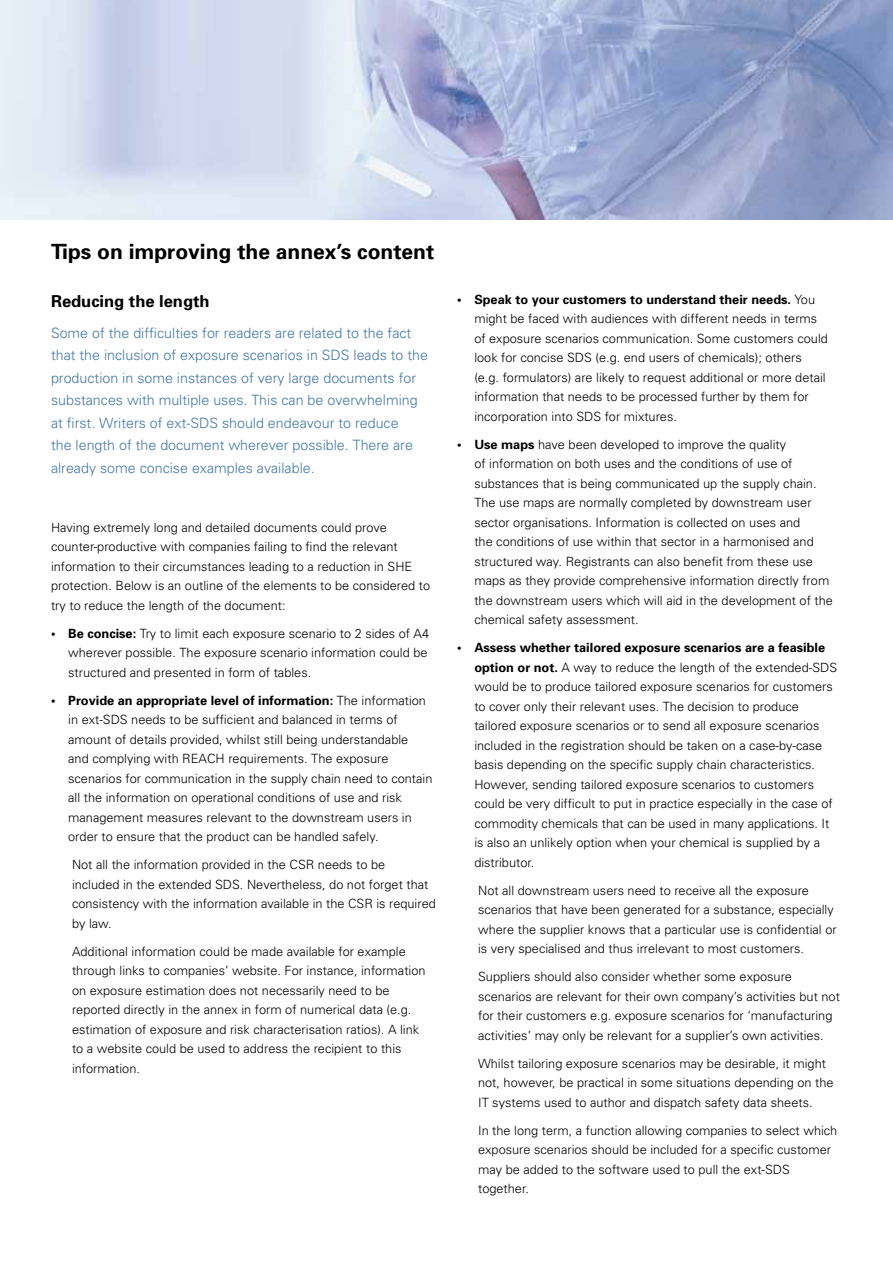
<style>
.page{position:relative;width:893px;height:1263px;background:#fff}
.page>*{position:absolute;margin:0;border:0;box-sizing:border-box;transform-origin:0 0}
.t1{font:700 21px "Univers";color:#000}
.t2{font:700 16.5px "Univers";color:#000}
.t3{font:300 14.25px/22.5px "Univers";color:#4577a7}
.t4{font:300 12.75px/19.5px "Univers";color:#000}
.s1{font-weight:700}
</style>
<div class="page">
<img style="left:0;top:0;width:893px;height:219px">
<h1 class="t1" style="left:51px;top:238px;width:385px">Tips on improving the annex’s content</h1>
<p class="t2" style="left:51px;top:290px;width:160px">Reducing the length</p>
<p class="t3" style="left:51px;top:321px;width:378px">Some of the difficulties for readers are related to the fact that the inclusion of exposure scenarios in SDS leads to the production in some instances of very large documents for substances with multiple uses. This can be overwhelming at first. Writers of ext-SDS should endeavour to reduce<br>the length of the document wherever possible. There are already some concise examples available.</p>
<p class="t4" style="left:51px;top:517px;width:381px">Having extremely long and detailed documents could prove counter-productive with companies failing to find the relevant information to their circumstances leading to a reduction in SHE protection. Below is an outline of the elements to be considered to try to reduce the length of the document:</p>
<p class="t4" style="left:68px;top:623px;width:362px;text-indent:-17px"><span class="s1">• Be concise:</span> Try to limit each exposure scenario to 2 sides of A4 wherever possible. The exposure scenario information could be structured and presented in form of tables.</p>
<p class="t4" style="left:68px;top:690px;width:366px;text-indent:-17px"><span class="s1">• Provide an appropriate level of information:</span> The information in ext-SDS needs to be sufficient and balanced in terms of amount of details provided, whilst still being understandable<br>and complying with REACH requirements. The exposure scenarios for communication in the supply chain need to contain all the information on operational conditions of use and risk management measures relevant to the downstream users in order to ensure that the product can be handled safely.</p>
<p class="t4" style="left:72px;top:855px;width:365px">Not all the information provided in the CSR needs to be included in the extended SDS. Nevertheless, do not forget that consistency with the information available in the CSR is required by law.</p>
<p class="t4" style="left:72px;top:941px;width:355px">Additional information could be made available for example through links to companies’ website. For instance, information on exposure estimation does not necessarily need to be reported directly in the annex in form of numerical data (e.g. estimation of exposure and risk characterisation ratios). A link to a website could be used to address the recipient to this information.</p>
<p class="t4" style="left:474px;top:289px;width:355px;text-indent:-17px"><span class="s1">• Speak to your customers to understand their needs.</span> You might be faced with audiences with different needs in terms of exposure scenarios communication. Some customers could look for concise SDS (e.g. end users of chemicals); others (e.g. formulators) are likely to request additional or more detail information that needs to be processed further by them for incorporation into SDS for mixtures.</p>
<p class="t4" style="left:474px;top:434px;width:360px;text-indent:-17px"><span class="s1">• Use maps</span> have been developed to improve the quality<br>of information on both uses and the conditions of use of substances that is being communicated up the supply chain.<br>The use maps are normally completed by downstream user sector organisations. Information is collected on uses and<br>the conditions of use within that sector in a harmonised and structured way. Registrants can also benefit from these use maps as they provide comprehensive information directly from the downstream users which will aid in the development of the chemical safety assessment.</p>
<p class="t4" style="left:474px;top:637px;width:364px;text-indent:-17px"><span class="s1">• Assess whether tailored exposure scenarios are a feasible option or not.</span> A way to reduce the length of the extended-SDS would be to produce tailored exposure scenarios for customers to cover only their relevant uses. The decision to produce tailored exposure scenarios or to send all exposure scenarios included in the registration should be taken on a case-by-case basis depending on the specific supply chain characteristics.<br>However, sending tailored exposure scenarios to customers could be very difficult to put in practice especially in the case of commodity chemicals that can be used in many applications. It is also an unlikely option when your chemical is supplied by a distributor.</p>
<p class="t4" style="left:478px;top:880px;width:360px">Not all downstream users need to receive all the exposure scenarios that have been generated for a substance, especially where the supplier knows that a particular use is confidential or is very specialised and thus irrelevant to most customers.</p>
<p class="t4" style="left:478px;top:966px;width:363px">Suppliers should also consider whether some exposure scenarios are relevant for their own company’s activities but not for their customers e.g. exposure scenarios for ‘manufacturing activities’ may only be relevant for a supplier’s own activities.</p>
<p class="t4" style="left:478px;top:1053px;width:357px">Whilst tailoring exposure scenarios may be desirable, it might not, however, be practical in some situations depending on the<br>IT systems used to author and dispatch safety data sheets.</p>
<p class="t4" style="left:478px;top:1120px;width:361px">In the long term, a function allowing companies to select which exposure scenarios should be included for a specific customer may be added to the software used to pull the ext-SDS together.</p>
</div>
